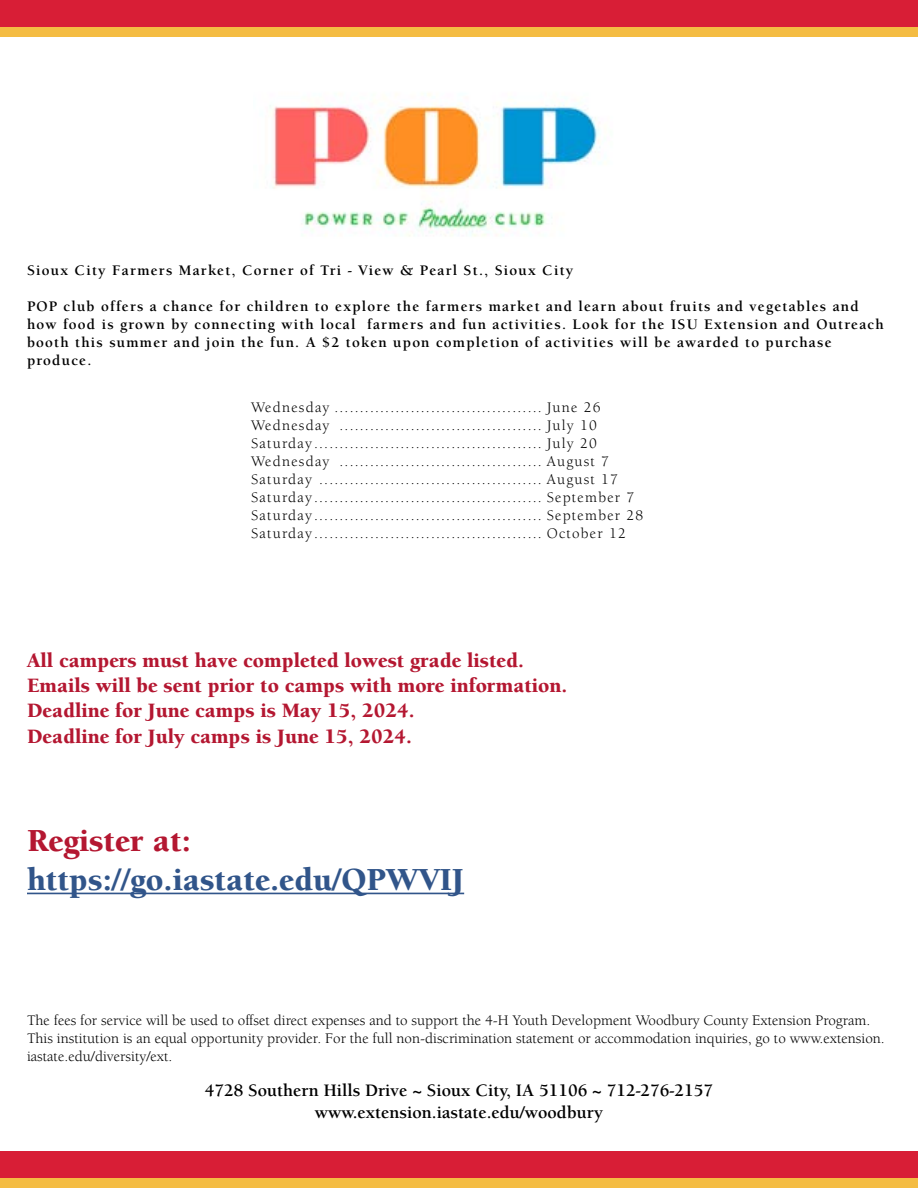
<style>
.page{position:relative;width:918px;height:1188px;background:#fff}
.page>*{position:absolute;margin:0;border:0;box-sizing:border-box;transform-origin:0 0}
.t1{font:900 33px "Berkeley Std";color:#31558a}
.t2{font:900 33px "Berkeley Std";color:#b41731}
.t3{font:900 21px/25.2px "Berkeley Std";color:#b41731}
.t4{font:700 18px/21.6px "Berkeley Std";color:#000;text-align:center}
.t5{font:15px/18px "Berkeley Std";letter-spacing:.08em;color:#000}
.t6{font:700 15px/18px "Berkeley Std";letter-spacing:.08em;color:#000}
.t7{font:15px/18px "Berkeley Std";color:#000}
</style>
<div class="page">
<img style="left:270px;top:93px;width:330px;height:144px">
<div style="left:0;top:0;width:918px;height:27px;background:#d81e36"></div>
<div style="left:0;top:1151px;width:918px;height:27px;background:#d81e36"></div>
<div style="left:0;top:27px;width:918px;height:10px;background:#f4bc43"></div>
<div style="left:0;top:1178px;width:918px;height:10px;background:#f4bc43"></div>
<hr style="left:27px;top:893px;width:437px;height:1px;background:#31558a">
<p class="t6" style="left:27px;top:261px;width:548px">Sioux City Farmers Market, Corner of Tri - View &amp; Pearl St., Sioux City</p>
<p class="t6" style="left:27px;top:297px;width:858px">POP club offers a chance for children to explore the farmers market and learn about fruits and vegetables and how food is grown by connecting with local farmers and fun activities. Look for the ISU Extension and Outreach booth this summer and join the fun. A $2 token upon completion of activities will be awarded to purchase produce.</p>
<p class="t5" style="left:251px;top:398px;width:394px">Wednesday ......................................... June 26<br>Wednesday ........................................ July 10<br>Saturday............................................. July 20<br>Wednesday ........................................ August 7<br>Saturday ............................................ August 17<br>Saturday............................................. September 7<br>Saturday............................................. September 28<br>Saturday............................................. October 12</p>
<h2 class="t3" style="left:27px;top:648px;width:542px">All campers must have completed lowest grade listed.<br>Emails will be sent prior to camps with more information.<br>Deadline for June camps is May 15, 2024.<br>Deadline for July camps is June 15, 2024.</h2>
<h1 class="t2" style="left:27px;top:823px;width:165px">Register at:</h1>
<h1 class="t1" style="left:27px;top:862px;width:439px">https://go.iastate.edu/QPWVIJ</h1>
<p class="t7" style="left:27px;top:1012px;width:859px">The fees for service will be used to offset direct expenses and to support the 4-H Youth Development Woodbury County Extension Program.<br>This institution is an equal opportunity provider. For the full non-discrimination statement or accommodation inquiries, go to www.extension. iastate.edu/diversity/ext.</p>
<p class="t4" style="left:205px;top:1080px;width:510px">4728 Southern Hills Drive ~ Sioux City, IA 51106 ~ 712-276-2157 www.extension.iastate.edu/woodbury</p>
</div>
